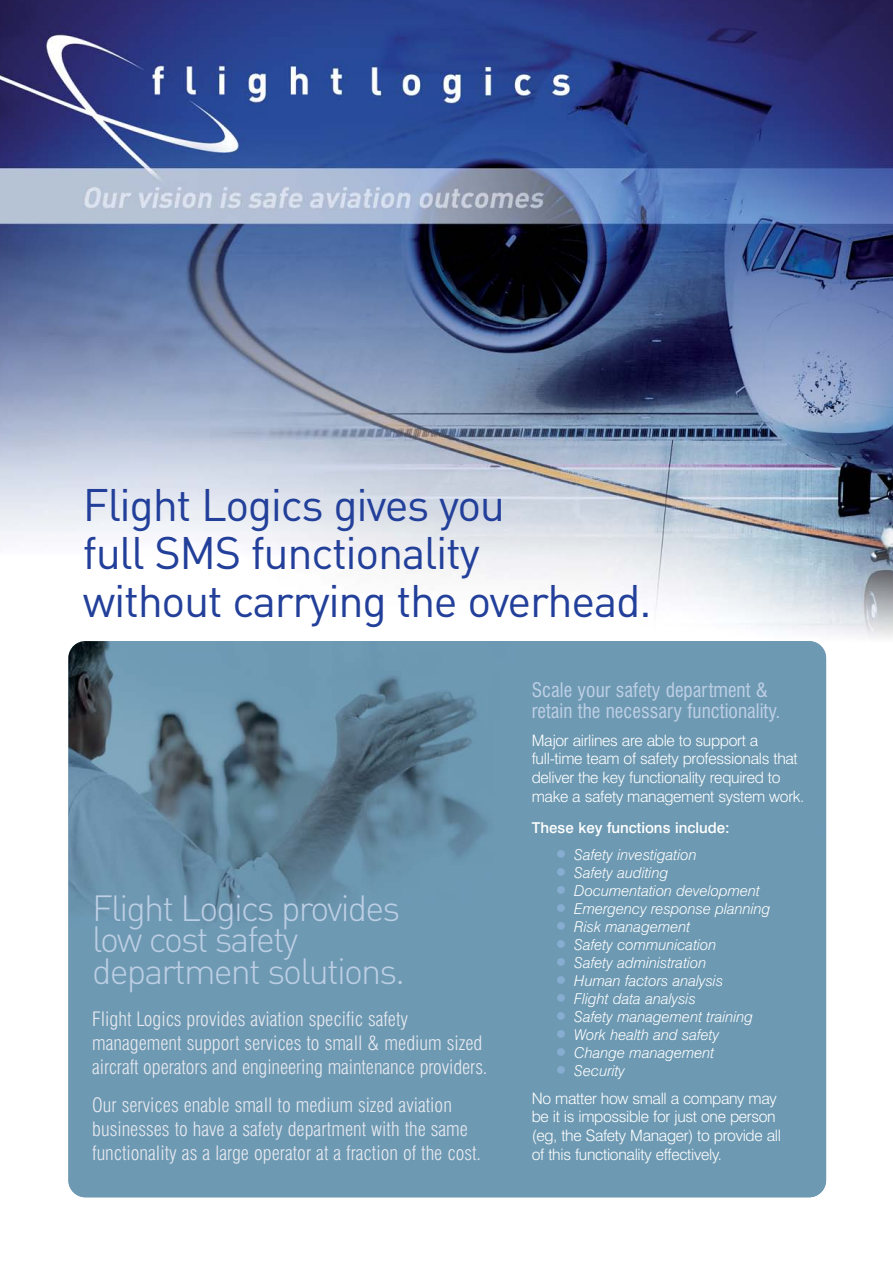
<style>
.page{position:relative;width:893px;height:1263px;background:#fff}
.page>*{position:absolute;margin:0;border:0;box-sizing:border-box;transform-origin:0 0}
.t1{font:45px/48px "DIN";letter-spacing:-.03em;color:#223f9a}
.t2{font:36px/31.5px "DIN Light Alternate";letter-spacing:-.05em;color:#bdcfe5}
.t3{font:300 condensed 19.5px/24px "Swiss 721 BT";color:#e7e9f0}
.t4{font:condensed 19.5px/21px "Swiss 721 BT";color:#bdcfe5}
.t5{font:300 15.75px/18.8px "Swiss 721 BT";letter-spacing:-.02em;color:#fff}
.t6{font:italic 300 15px "Swiss 721 BT";color:#fff}
.t7{font:500 15px "Swiss 721 BT";color:#fff}
.s1{font-style:normal;font-size:27px;color:#87add1}
</style>
<div class="page">
<img style="left:0;top:0;width:893px;height:660px">
<img style="left:68px;top:641px;width:758px;height:556px">
<h1 class="t1" style="left:83px;top:489px;width:570px">Flight Logics gives you<br>full SMS functionality<br>without carrying the overhead.</h1>
<h2 class="t2" style="left:92px;top:898px;width:314px">Flight Logics provides low cost safety department solutions.</h2>
<p class="t3" style="left:92px;top:1008px;width:397px">Flight Logics provides aviation specific safety management support services to small &amp; medium sized aircraft operators and engineering maintenance providers.</p>
<p class="t3" style="left:92px;top:1094px;width:390px">Our services enable small to medium sized aviation businesses to have a safety department with the same functionality as a large operator at a fraction of the cost.</p>
<p class="t4" style="left:532px;top:681px;width:250px">Scale your safety department &amp; retain the necessary functionality.</p>
<p class="t5" style="left:532px;top:733px;width:274px">Major airlines are able to support a full-time team of safety professionals that deliver the key functionality required to make a safety management system work.</p>
<p class="t7" style="left:532px;top:821px;width:200px">These key functions include:</p>
<p class="t6" style="left:553px;top:848px;width:145px"><span class="s1">•</span> Safety investigation</p>
<p class="t6" style="left:553px;top:866px;width:117px"><span class="s1">•</span> Safety auditing</p>
<p class="t6" style="left:553px;top:884px;width:209px"><span class="s1">•</span> Documentation development</p>
<p class="t6" style="left:553px;top:902px;width:219px"><span class="s1">•</span> Emergency response planning</p>
<p class="t6" style="left:553px;top:920px;width:139px"><span class="s1">•</span> Risk management</p>
<p class="t6" style="left:553px;top:938px;width:165px"><span class="s1">•</span> Safety communication</p>
<p class="t6" style="left:553px;top:956px;width:155px"><span class="s1">•</span> Safety administration</p>
<p class="t6" style="left:553px;top:974px;width:172px"><span class="s1">•</span> Human factors analysis</p>
<p class="t6" style="left:553px;top:992px;width:144px"><span class="s1">•</span> Flight data analysis</p>
<p class="t6" style="left:553px;top:1010px;width:202px"><span class="s1">•</span> Safety management training</p>
<p class="t6" style="left:553px;top:1028px;width:168px"><span class="s1">•</span> Work health and safety</p>
<p class="t6" style="left:553px;top:1046px;width:163px"><span class="s1">•</span> Change management</p>
<p class="t6" style="left:553px;top:1064px;width:74px"><span class="s1">•</span> Security</p>
<p class="t5" style="left:532px;top:1091px;width:251px">No matter how small a company may be it is impossible for just one person (eg, the Safety Manager) to provide all of this functionality effectively.</p>
</div>
